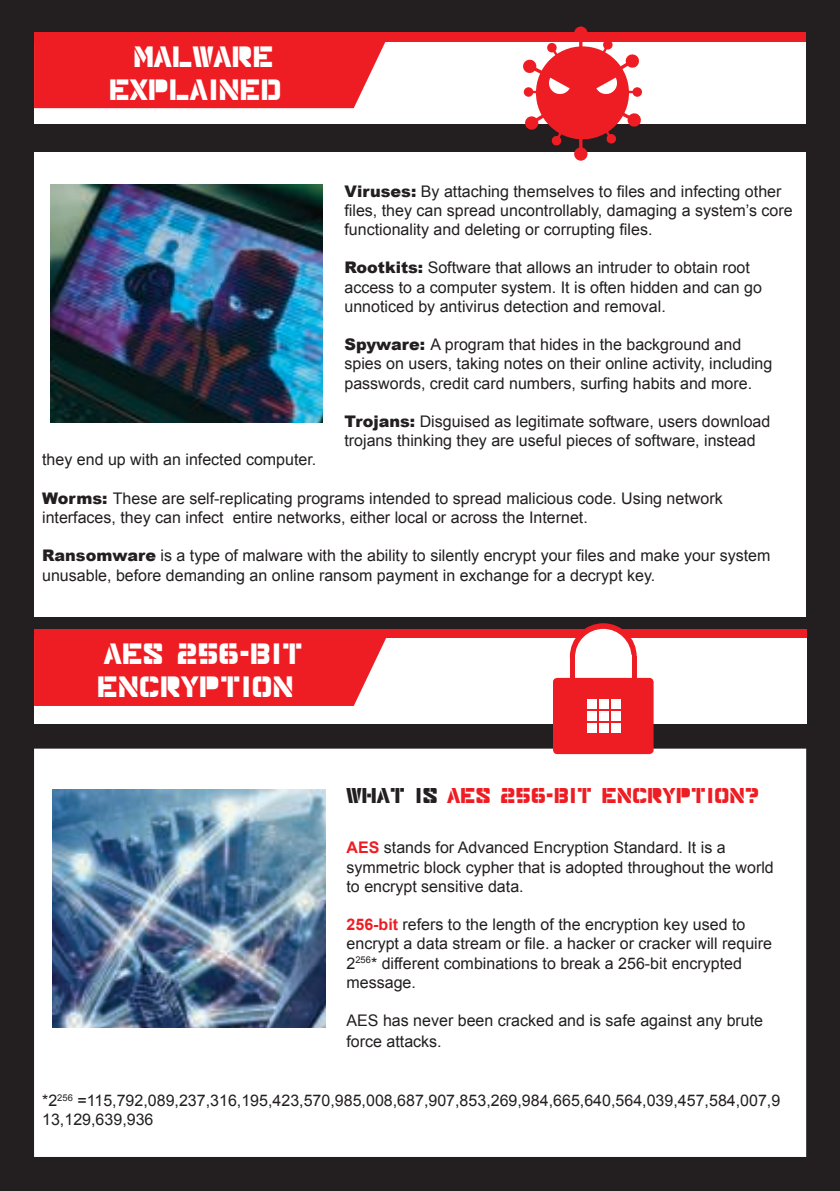
<style>
.page{position:relative;width:840px;height:1191px;background:#fff}
.page>*{position:absolute;margin:0;border:0;box-sizing:border-box;transform-origin:0 0}
.t1{font:33px/33px "Major Snafu";color:#fff}
.t2{font:24px "Major Snafu";color:#ee1d23}
.t3{font:16px/19.2px "Arial";color:#231f20}
.s1{font-weight:900}
.s2{color:#231f20}
.s3{font-weight:700;color:#ee1d23}
</style>
<div class="page">
<div style="left:0;top:0;width:839px;height:1191px;background:#231f20"></div>
<div style="left:34px;top:34px;width:771px;height:90px;background:#fff"></div>
<div style="left:34px;top:152px;width:771px;height:464px;background:#fff"></div>
<div style="left:34px;top:32px;width:771px;height:10px;background:#ee1d23"></div>
<hr style="left:579px;top:33px;width:3px;height:121px;background:#ee1d23">
<div style="left:574px;top:26px;width:13px;height:14px;background:#ee1d23;border-radius:50%"></div>
<div style="left:574px;top:147px;width:13px;height:14px;background:#ee1d23;border-radius:50%"></div>
<svg style="left:523px;top:42px;width:118px;height:104px"></svg>
<img style="left:50px;top:184px;width:272px;height:238px">
<div style="left:34px;top:633px;width:771px;height:90px;background:#fff"></div>
<div style="left:34px;top:748px;width:771px;height:409px;background:#fff"></div>
<div style="left:34px;top:629px;width:771px;height:8px;background:#ee1d23"></div>
<div style="left:569px;top:623px;width:67px;height:67px;background:#ee1d23;border-radius:50%"></div>
<div style="left:569px;top:656px;width:67px;height:39px;background:#ee1d23"></div>
<div style="left:574px;top:629px;width:57px;height:56px;background:#fff;border-radius:50%"></div>
<div style="left:574px;top:655px;width:57px;height:23px;background:#fff"></div>
<div style="left:552px;top:678px;width:101px;height:76px;background:#ee1d23;border-radius:4px"></div>
<div style="left:598px;top:711px;width:9px;height:9px;background:#fff"></div>
<div style="left:598px;top:723px;width:9px;height:9px;background:#fff"></div>
<div style="left:598px;top:699px;width:9px;height:9px;background:#fff"></div>
<div style="left:587px;top:711px;width:9px;height:9px;background:#fff"></div>
<div style="left:587px;top:723px;width:9px;height:9px;background:#fff"></div>
<div style="left:587px;top:699px;width:9px;height:9px;background:#fff"></div>
<div style="left:610px;top:711px;width:9px;height:9px;background:#fff"></div>
<div style="left:610px;top:723px;width:9px;height:9px;background:#fff"></div>
<div style="left:610px;top:699px;width:9px;height:9px;background:#fff"></div>
<div style="left:34px;top:637px;width:355px;height:69px;background:#ee1d23"></div>
<div style="left:34px;top:42px;width:352px;height:66px;background:#ee1d23"></div>
<img style="left:53px;top:789px;width:272px;height:239px">
<h1 class="t1" style="left:109px;top:39px;width:174px;text-align:center">MALWARE<br>EXPLAINED</h1>
<p class="t3" style="left:344px;top:181px;width:449px"><span class="s1">Viruses:</span> By attaching themselves to files and infecting other files, they can spread uncontrollably, damaging a system’s core functionality and deleting or corrupting files.</p>
<p class="t3" style="left:344px;top:260px;width:419px"><span class="s1">Rootkits:</span> Software that allows an intruder to obtain root access to a computer system. It is often hidden and can go unnoticed by antivirus detection and removal.</p>
<p class="t3" style="left:344px;top:336px;width:429px"><span class="s1">Spyware:</span> A program that hides in the background and spies on users, taking notes on their online activity, including passwords, credit card numbers, surfing habits and more.</p>
<p class="t3" style="left:344px;top:413px;width:427px"><span class="s1">Trojans:</span> Disguised as legitimate software, users download trojans thinking they are useful pieces of software, instead</p>
<p class="t3" style="left:42px;top:452px;width:275px">they end up with an infected computer.</p>
<p class="t3" style="left:42px;top:489px;width:681px"><span class="s1">Worms:</span> These are self-replicating programs intended to spread malicious code. Using network interfaces, they can infect entire networks, either local or across the Internet.</p>
<p class="t3" style="left:42px;top:546px;width:729px"><span class="s1">Ransomware</span> is a type of malware with the ability to silently encrypt your files and make your system unusable, before demanding an online ransom payment in exchange for a decrypt key.</p>
<h1 class="t1" style="left:97px;top:636px;width:207px">AES 256-BIT<br>ENCRYPTION</h1>
<h2 class="t2" style="left:346px;top:781px;width:414px"><span class="s2">WHAT IS</span> AES 256-BIT ENCRYPTION?</h2>
<p class="t3" style="left:346px;top:839px;width:428px"><span class="s3">AES</span> stands for Advanced Encryption Standard. It is a symmetric block cypher that is adopted throughout the world to encrypt sensitive data.</p>
<p class="t3" style="left:346px;top:916px;width:427px"><span class="s3">256-bit</span> refers to the length of the encryption key used to encrypt a data stream or file. a hacker or cracker will require 2<sup>256</sup>* different combinations to break a 256-bit encrypted message.</p>
<p class="t3" style="left:346px;top:1011px;width:418px;line-height:20.6px">AES has never been cracked and is safe against any brute force attacks.</p>
<p class="t3" style="left:42px;top:1092px;width:739px">*2<sup>256</sup> =115,792,089,237,316,195,423,570,985,008,687,907,853,269,984,665,640,564,039,457,584,007,9<br>13,129,639,936</p>
</div>
